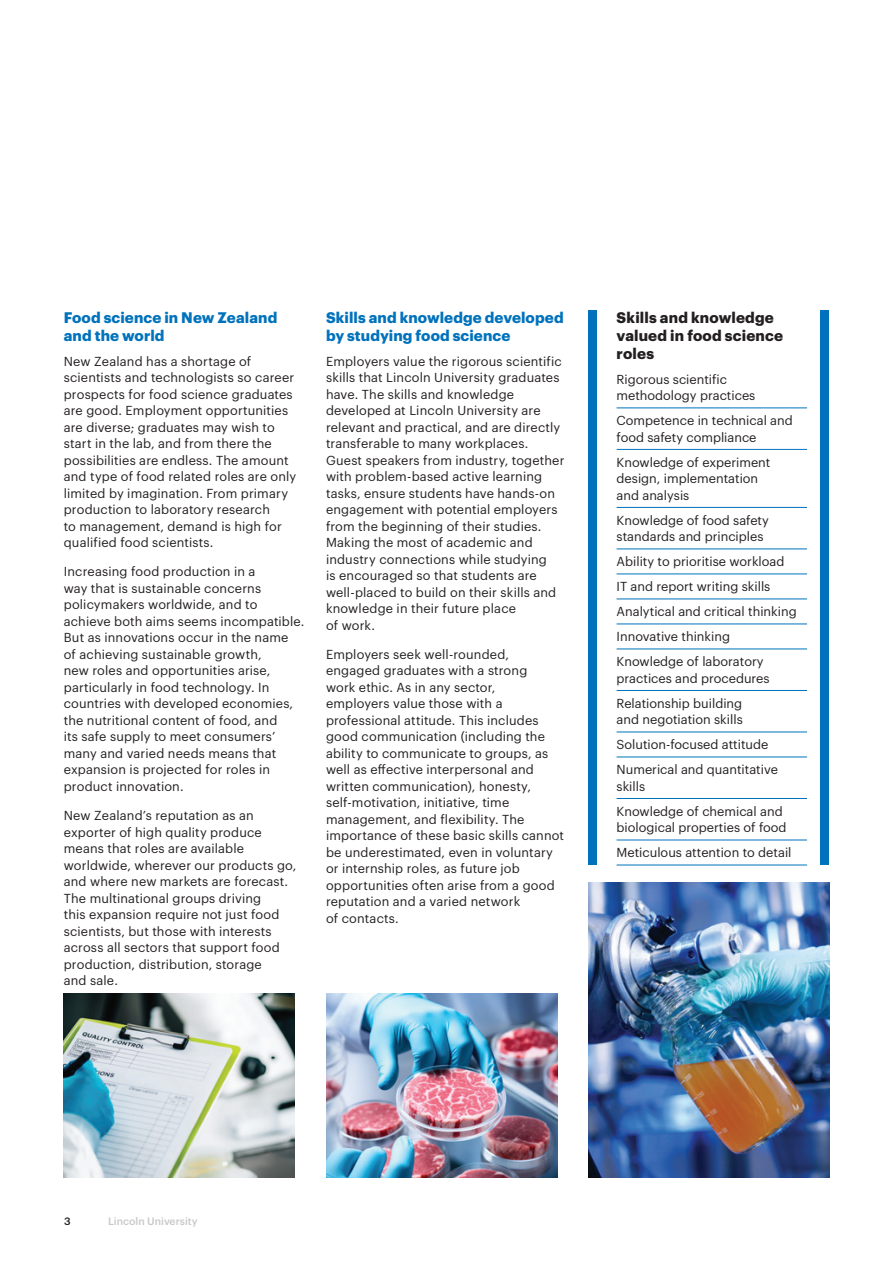
<style>
.page{position:relative;width:893px;height:1263px;background:#fff}
.page>*{position:absolute;margin:0;border:0;box-sizing:border-box;transform-origin:0 0}
.t1{font:700 15px/18px "Graphik";letter-spacing:.01em;color:#0072bc}
.t2{font:700 15px/18px "Graphik";letter-spacing:.015em;color:#231f20}
.t3{font:12.75px/16.5px "Graphik";letter-spacing:.01em;color:#231f20}
.t4{font:500 10.5px "Graphik";color:#c7c8ca}
.t5{font:500 10.5px "Graphik";color:#231f20}
</style>
<div class="page">
<hr style="left:617px;top:407px;width:190px;height:1px;background:#0072bc">
<hr style="left:617px;top:449px;width:190px;height:1px;background:#0072bc">
<hr style="left:617px;top:507px;width:190px;height:1px;background:#0072bc">
<hr style="left:617px;top:548px;width:190px;height:1px;background:#0072bc">
<hr style="left:617px;top:573px;width:190px;height:1px;background:#0072bc">
<hr style="left:617px;top:598px;width:190px;height:1px;background:#0072bc">
<hr style="left:617px;top:623px;width:190px;height:1px;background:#0072bc">
<hr style="left:617px;top:649px;width:190px;height:1px;background:#0072bc">
<hr style="left:617px;top:690px;width:190px;height:1px;background:#0072bc">
<hr style="left:617px;top:732px;width:190px;height:1px;background:#0072bc">
<hr style="left:617px;top:757px;width:190px;height:1px;background:#0072bc">
<hr style="left:617px;top:798px;width:190px;height:1px;background:#0072bc">
<hr style="left:617px;top:840px;width:190px;height:1px;background:#0072bc">
<hr style="left:617px;top:865px;width:190px;height:1px;background:#0072bc">
<div style="left:588px;top:310px;width:9px;height:555px;background:#0072bc"></div>
<div style="left:821px;top:310px;width:8px;height:555px;background:#0072bc"></div>
<img style="left:326px;top:993px;width:231px;height:185px">
<img style="left:64px;top:993px;width:231px;height:185px">
<img style="left:588px;top:882px;width:241px;height:296px">
<p class="t1" style="left:64px;top:307px;width:215px">Food science in New Zealand and the world</p>
<p class="t3" style="left:64px;top:352px;width:234px">New Zealand has a shortage of scientists and technologists so career prospects for food science graduates are good. Employment opportunities are diverse; graduates may wish to start in the lab, and from there the possibilities are endless. The amount and type of food related roles are only limited by imagination. From primary production to laboratory research<br>to management, demand is high for qualified food scientists.</p>
<p class="t3" style="left:64px;top:562px;width:242px">Increasing food production in a<br>way that is sustainable concerns policymakers worldwide, and to achieve both aims seems incompatible.<br>But as innovations occur in the name<br>of achieving sustainable growth,<br>new roles and opportunities arise, particularly in food technology. In countries with developed economies, the nutritional content of food, and<br>its safe supply to meet consumers’ many and varied needs means that expansion is projected for roles in product innovation.</p>
<p class="t3" style="left:64px;top:806px;width:234px">New Zealand’s reputation as an exporter of high quality produce means that roles are available worldwide, wherever our products go, and where new markets are forecast.<br>The multinational groups driving<br>this expansion require not just food scientists, but those with interests across all sectors that support food production, distribution, storage<br>and sale.</p>
<p class="t1" style="left:326px;top:307px;width:239px">Skills and knowledge developed by studying food science</p>
<p class="t3" style="left:326px;top:352px;width:240px">Employers value the rigorous scientific skills that Lincoln University graduates have. The skills and knowledge developed at Lincoln University are relevant and practical, and are directly transferable to many workplaces.<br>Guest speakers from industry, together with problem-based active learning tasks, ensure students have hands-on engagement with potential employers from the beginning of their studies.<br>Making the most of academic and industry connections while studying<br>is encouraged so that students are well-placed to build on their skills and knowledge in their future place<br>of work.</p>
<p class="t3" style="left:326px;top:645px;width:240px">Employers seek well-rounded, engaged graduates with a strong<br>work ethic. As in any sector,<br>employers value those with a professional attitude. This includes good communication (including the ability to communicate to groups, as well as effective interpersonal and written communication), honesty, self-motivation, initiative, time management, and flexibility. The importance of these basic skills cannot be underestimated, even in voluntary or internship roles, as future job opportunities often arise from a good reputation and a varied network<br>of contacts.</p>
<p class="t2" style="left:617px;top:307px;width:168px">Skills and knowledge valued in food science roles</p>
<p class="t3" style="left:617px;top:370px;width:140px">Rigorous scientific methodology practices</p>
<p class="t3" style="left:617px;top:411px;width:178px">Competence in technical and food safety compliance</p>
<p class="t3" style="left:617px;top:453px;width:155px">Knowledge of experiment design, implementation and analysis</p>
<p class="t3" style="left:617px;top:511px;width:154px">Knowledge of food safety standards and principles</p>
<p class="t3" style="left:617px;top:548px;width:182px;line-height:25px">Ability to prioritise workload<br>IT and report writing skills<br>Analytical and critical thinking<br>Innovative thinking<br>Knowledge of laboratory</p>
<p class="t3" style="left:617px;top:664px;width:155px;line-height:25px">practices and procedures<br>Relationship building</p>
<p class="t3" style="left:617px;top:706px;width:163px;line-height:25px">and negotiation skills<br>Solution-focused attitude<br>Numerical and quantitative</p>
<p class="t3" style="left:617px;top:772px;width:168px;line-height:25px">skills<br>Knowledge of chemical and</p>
<p class="t3" style="left:617px;top:814px;width:176px;line-height:25px">biological properties of food<br>Meticulous attention to detail</p>
<p class="t5" style="left:64px;top:1213px;width:8px">3</p>
<p class="t4" style="left:108px;top:1213px;width:91px">Lincoln University</p>
</div>
